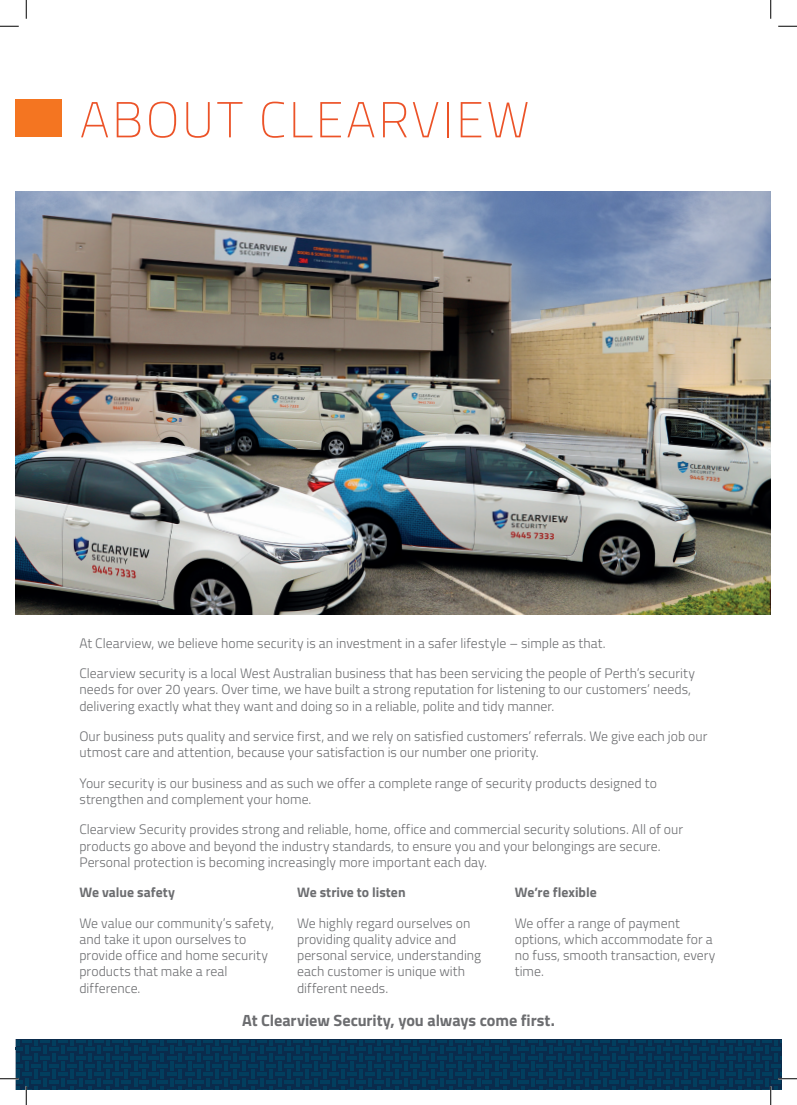
<style>
.page{position:relative;width:797px;height:1105px;background:#fff}
.page>*{position:absolute;margin:0;border:0;box-sizing:border-box;transform-origin:0 0}
.t1{font:100 50.38px "Titillium";letter-spacing:.05em;color:#ec5328}
.t2{font:700 16.25px "Titillium";letter-spacing:-.005em;color:#6c6d70}
.t3{font:300 13.75px/16.2px "Titillium";color:#6c6d70}
.t4{font:700 13.75px "Titillium";color:#6c6d70}
</style>
<div class="page">
<div style="left:16px;top:100px;width:46px;height:37px;background:#f47521"></div>
<img style="left:16px;top:191px;width:754px;height:423px">
<svg style="left:0;top:25px;width:19px;height:2px"></svg>
<svg style="left:778px;top:25px;width:19px;height:2px"></svg>
<svg style="left:25px;top:0;width:2px;height:19px"></svg>
<svg style="left:770px;top:0;width:1px;height:19px"></svg>
<svg style="left:0;top:1040px;width:797px;height:65px"></svg>
<h1 class="t1" style="left:80px;top:84px;width:451px">ABOUT CLEARVIEW</h1>
<p class="t3" style="left:79px;top:634px;width:527px">At Clearview, we believe home security is an investment in a safer lifestyle – simple as that.</p>
<p class="t3" style="left:79px;top:664px;width:617px">Clearview security is a local West Australian business that has been servicing the people of Perth’s security needs for over 20 years. Over time, we have built a strong reputation for listening to our customers’ needs, delivering exactly what they want and doing so in a reliable, polite and tidy manner.</p>
<p class="t3" style="left:79px;top:727px;width:629px">Our business puts quality and service first, and we rely on satisfied customers’ referrals. We give each job our utmost care and attention, because your satisfaction is our number one priority.</p>
<p class="t3" style="left:79px;top:774px;width:579px">Your security is our business and as such we offer a complete range of security products designed to strengthen and complement your home.</p>
<p class="t3" style="left:79px;top:821px;width:605px">Clearview Security provides strong and reliable, home, office and commercial security solutions. All of our products go above and beyond the industry standards, to ensure you and your belongings are secure.<br>Personal protection is becoming increasingly more important each day.</p>
<p class="t4" style="left:79px;top:882px;width:97px">We value safety</p>
<p class="t3" style="left:79px;top:914px;width:196px">We value our community’s safety, and take it upon ourselves to provide office and home security products that make a real difference.</p>
<p class="t4" style="left:515px;top:882px;width:83px">We’re flexible</p>
<p class="t3" style="left:515px;top:914px;width:202px">We offer a range of payment options, which accommodate for a no fuss, smooth transaction, every time.</p>
<p class="t2" style="left:242px;top:1007px;width:314px">At Clearview Security, you always come first.</p>
<p class="t4" style="left:297px;top:882px;width:110px">We strive to listen</p>
<p class="t3" style="left:297px;top:914px;width:185px">We highly regard ourselves on providing quality advice and personal service, understanding each customer is unique with different needs.</p>
</div>
